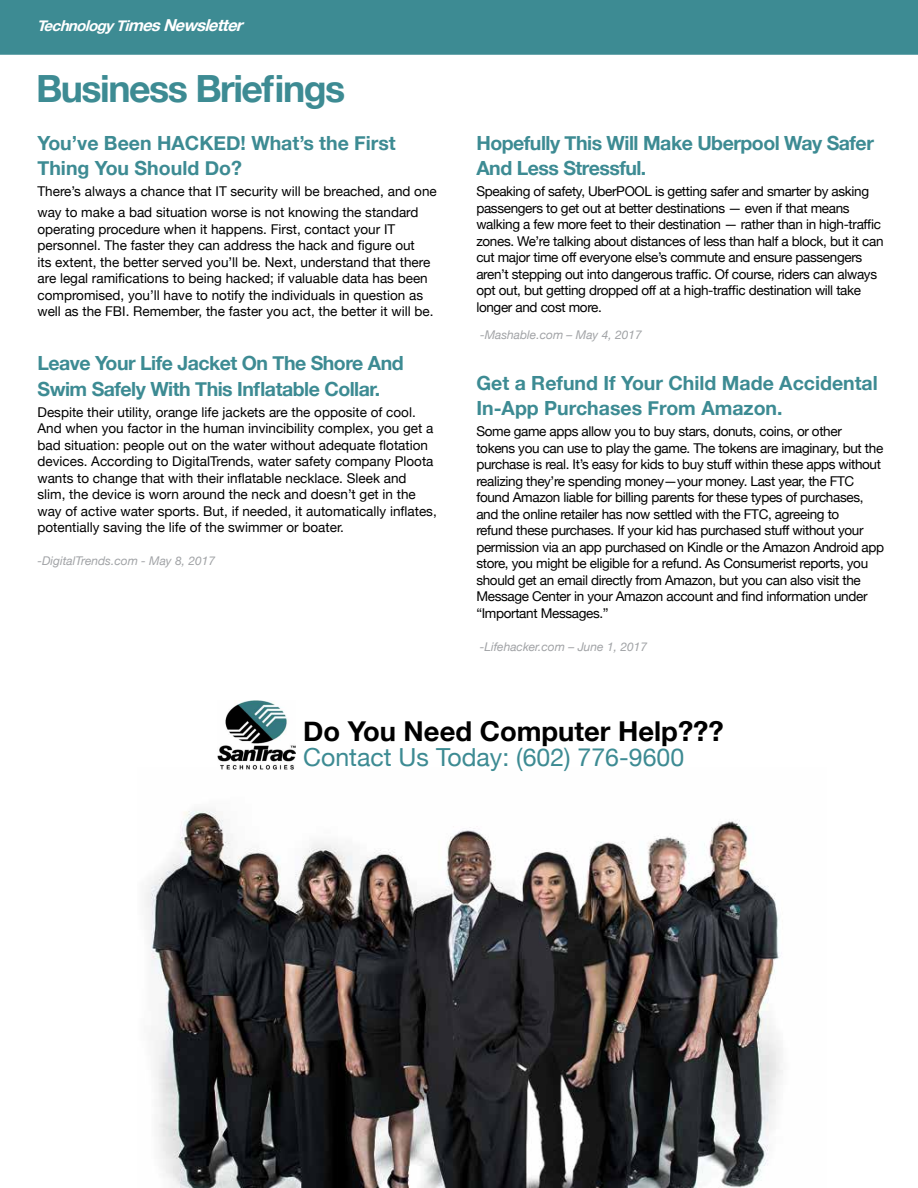
<style>
.page{position:relative;width:918px;height:1188px;background:#fff}
.page>*{position:absolute;margin:0;border:0;box-sizing:border-box;transform-origin:0 0}
.t1{font:700 37.5px "Helvetica Neue";letter-spacing:-.04em;color:#3d8b93}
.t2{font:700 27.45px "Helvetica Neue";color:#000}
.t3{font:24.9px "Helvetica Neue";color:#3d8b93}
.t4{font:700 19.5px/25.5px "Helvetica Neue";letter-spacing:-.025em;color:#3d8b93}
.t5{font:700 19.5px/25.5px "Helvetica Neue";color:#3d8b93}
.t6{font:italic 700 16.5px "Helvetica Neue";color:#fff}
.t7{font:13.5px/16.5px "Helvetica Neue";letter-spacing:-.025em;color:#000}
.t8{font:13.5px/16.5px "Helvetica Neue";color:#000}
.t9{font:italic 12px "Helvetica Neue";color:#a1a3a6}
.s1{font-size:15px}
</style>
<div class="page">
<div style="left:0;top:0;width:918px;height:55px;background:#3d8b93"></div>
<img style="left:145px;top:769px;width:638px;height:419px">
<img style="left:217px;top:700px;width:79px;height:69px">
<p class="t6" style="left:37px;top:15px;width:212px"><span class="s1">Technology Ti</span>mesNewsletter</p>
<h1 class="t1" style="left:36px;top:66px;width:311px">Business Briefings</h1>
<h3 class="t5" style="left:38px;top:129px;width:360px">You’ve Been HACKED! What’s the First<br>Thing You Should Do?</h3>
<p class="t8" style="left:38px;top:181px;width:401px;line-height:21px">There’s always a chance that IT security will be breached, and one way to make a bad situation worse is not knowing the standard</p>
<p class="t8" style="left:38px;top:220px;width:398px">operating procedure when it happens. First, contact your IT personnel. The faster they can address the hack and figure out<br>its extent, the better served you’ll be. Next, understand that there are legal ramifications to being hacked; if valuable data has been compromised, you’ll have to notify the individuals in question as well as the FBI. Remember, the faster you act, the better it will be.</p>
<h3 class="t4" style="left:38px;top:350px;width:368px">Leave Your Life Jacket On The Shore And<br>Swim Safely With This Inflatable Collar.</h3>
<p class="t8" style="left:38px;top:403px;width:401px">Despite their utility, orange life jackets are the opposite of cool.<br>And when you factor in the human invincibility complex, you get a bad situation: people out on the water without adequate flotation devices. According to DigitalTrends, water safety company Ploota wants to change that with their inflatable necklace. Sleek and slim, the device is worn around the neck and doesn’t get in the way of active water sports. But, if needed, it automatically inflates, potentially saving the life of the swimmer or boater.</p>
<p class="t9" style="left:38px;top:554px;width:179px">-DigitalTrends.com - May 8, 2017</p>
<h3 class="t4" style="left:476px;top:129px;width:399px">Hopefully This Will Make Uberpool Way Safer<br>And Less Stressful.</h3>
<p class="t7" style="left:476px;top:183px;width:409px">Speaking of safety, UberPOOL is getting safer and smarter by asking passengers to get out at better destinations — even if that means walking a few more feet to their destination — rather than in high-traffic zones. We’re talking about distances of less than half a block, but it can cut major time off everyone else’s commute and ensure passengers aren’t stepping out into dangerous traffic. Of course, riders can always opt out, but getting dropped off at a high-traffic destination will take longer and cost more.</p>
<p class="t9" style="left:480px;top:327px;width:163px">-Mashable.com – May 4, 2017</p>
<h3 class="t5" style="left:476px;top:369px;width:403px">Get a Refund If Your Child Made Accidental<br>In-App Purchases From Amazon.</h3>
<p class="t7" style="left:476px;top:423px;width:409px">Some game apps allow you to buy stars, donuts, coins, or other<br>tokens you can use to play the game. The tokens are imaginary, but the purchase is real. It’s easy for kids to buy stuff within these apps without realizing they’re spending money—your money. Last year, the FTC found Amazon liable for billing parents for these types of purchases, and the online retailer has now settled with the FTC, agreeing to<br>refund these purchases. If your kid has purchased stuff without your permission via an app purchased on Kindle or the Amazon Android app store, you might be eligible for a refund. As Consumerist reports, you should get an email directly from Amazon, but you can also visit the Message Center in your Amazon account and find information under “Important Messages.”</p>
<p class="t9" style="left:480px;top:639px;width:169px">-Lifehacker.com – June 1, 2017</p>
<h2 class="t2" style="left:303px;top:714px;width:422px">Do You Need Computer Help???</h2>
<h3 class="t3" style="left:303px;top:742px;width:383px">Contact Us Today: (602) 776-9600</h3>
</div>
